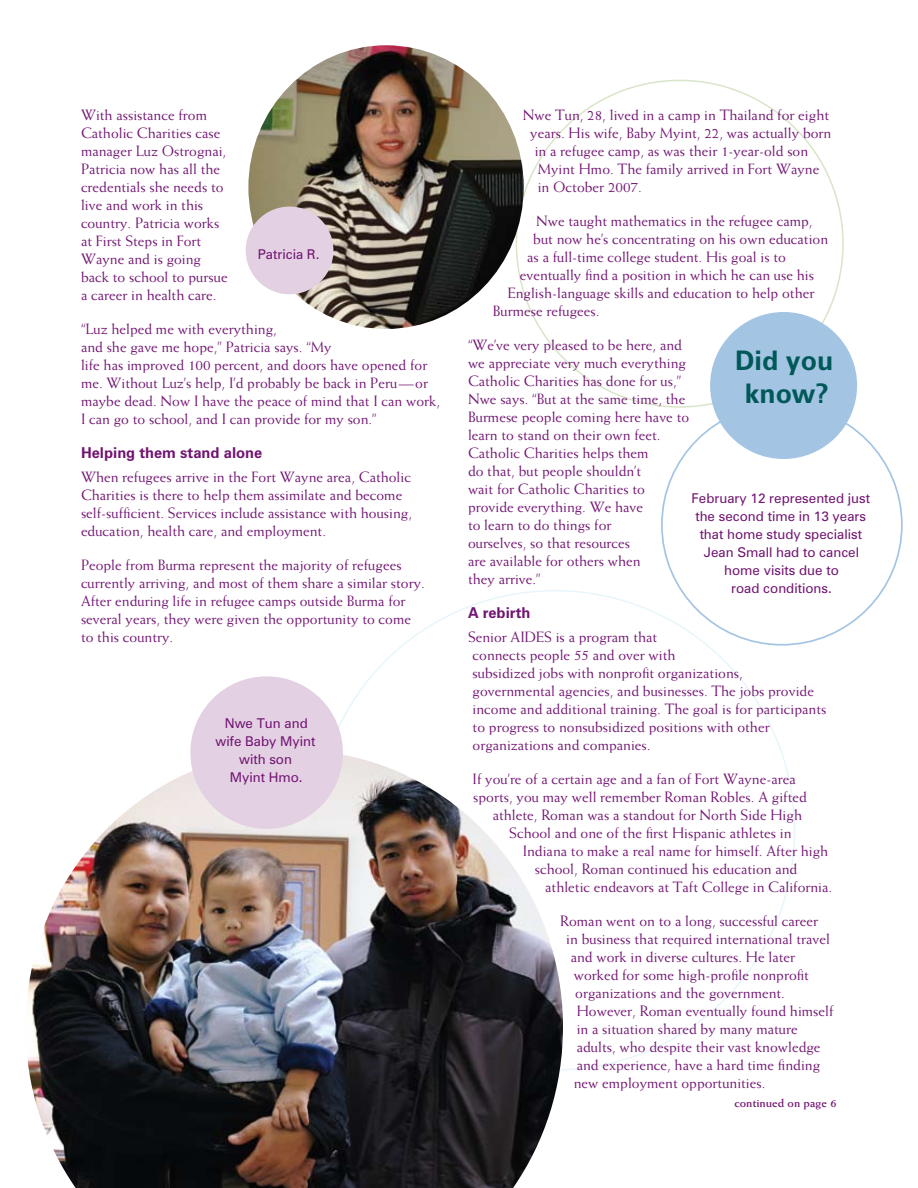
<style>
.page{position:relative;width:918px;height:1188px;background:#fff}
.page>*{position:absolute;margin:0;border:0;box-sizing:border-box;transform-origin:0 0}
.t1{font:700 27px/33px "Zurich BT";color:#005958;text-align:center}
.t2{font:15px/18px "Weiss";color:#711471}
.t3{font:700 15px "Zurich BT";color:#711471}
.t4{font:13.5px/18px "Zurich BT";color:#711471;text-align:center}
.t5{font:700 12px "Weiss";color:#711471}
</style>
<div class="page">
<img style="left:27px;top:755px;width:536px;height:433px">
<img style="left:248px;top:45px;width:276px;height:284px">
<div style="left:246px;top:207px;width:87px;height:87px;background:#e3d0e3;border-radius:50%"></div>
<div style="left:190px;top:676px;width:153px;height:153px;background:#e3d0e3;border-radius:50%"></div>
<div style="left:710px;top:312px;width:147px;height:147px;background:#a4c4e3;border-radius:50%"></div>
<p class="t2" style="left:81px;top:105px;width:148px">With assistance from<br>Catholic Charities case manager Luz Ostrognai,<br>Patricia now has all the credentials she needs to live and work in this country. Patricia works at First Steps in Fort<br>Wayne and is going back to school to pursue a career in health care.</p>
<p class="t2" style="left:81px;top:320px;width:361px">“Luz helped me with everything,<br>and she gave me hope,” Patricia says. “My<br>life has improved 100 percent, and doors have opened for me. Without Luz’s help, I’d probably be back in Peru—or maybe dead. Now I have the peace of mind that I can work, I can go to school, and I can provide for my son.”</p>
<p class="t3" style="left:81px;top:444px;width:183px">Helping them stand alone</p>
<p class="t2" style="left:81px;top:467px;width:333px">When refugees arrive in the Fort Wayne area, Catholic Charities is there to help them assimilate and become self-sufficient. Services include assistance with housing, education, health care, and employment.</p>
<p class="t2" style="left:81px;top:555px;width:345px">People from Burma represent the majority of refugees currently arriving, and most of them share a similar story.<br>After enduring life in refugee camps outside Burma for several years, they were given the opportunity to come to this country.</p>
<p class="t4" style="left:258px;top:245px;width:63px">Patricia R.</p>
<p class="t4" style="left:216px;top:714px;width:101px">Nwe Tun and wife Baby Myint with son<br>Myint Hmo.</p>
<p class="t2" style="left:523px;top:105px;width:308px">Nwe Tun, 28, lived in a camp in Thailand for eight</p>
<p class="t2" style="left:530px;top:123px;width:303px">years. His wife, Baby Myint, 22, was actually born</p>
<p class="t2" style="left:535px;top:141px;width:275px">in a refugee camp, as was their 1-year-old son</p>
<p class="t2" style="left:538px;top:159px;width:283px">Myint Hmo. The family arrived in Fort Wayne</p>
<p class="t2" style="left:538px;top:177px;width:106px">in October 2007.</p>
<p class="t2" style="left:536px;top:212px;width:278px">Nwe taught mathematics in the refugee camp,</p>
<p class="t2" style="left:533px;top:230px;width:296px">but now he’s concentrating on his own education</p>
<p class="t2" style="left:527px;top:248px;width:260px">as a full-time college student. His goal is to</p>
<p class="t2" style="left:520px;top:266px;width:296px">eventually find a position in which he can use his</p>
<p class="t2" style="left:508px;top:284px;width:308px">English-language skills and education to help other</p>
<p class="t2" style="left:493px;top:302px;width:108px">Burmese refugees.</p>
<p class="t2" style="left:468px;top:336px;width:223px">“We’ve very pleased to be here, and we appreciate very much everything<br>Catholic Charities has done for us,”<br>Nwe says. “But at the same time, the<br>Burmese people coming here have to learn to stand on their own feet.<br>Catholic Charities helps them<br>do that, but people shouldn’t<br>wait for Catholic Charities to provide everything. We have<br>to learn to do things for<br>ourselves, so that resources<br>are available for others when<br>they arrive.”</p>
<p class="t3" style="left:468px;top:604px;width:64px">A rebirth</p>
<p class="t2" style="left:473px;top:627px;width:355px;text-indent:-5px">Senior AIDES is a program that<br>connects people 55 and over with<br>subsidized jobs with nonprofit organizations, governmental agencies, and businesses. The jobs provide income and additional training. The goal is for participants to progress to nonsubsidized positions with other organizations and companies.</p>
<p class="t2" style="left:473px;top:770px;width:325px">If you’re of a certain age and a fan of Fort Wayne-area</p>
<p class="t2" style="left:473px;top:788px;width:335px">sports, you may well remember Roman Robles. A gifted</p>
<p class="t2" style="left:493px;top:806px;width:311px">athlete, Roman was a standout for North Side High</p>
<p class="t2" style="left:509px;top:824px;width:284px">School and one of the first Hispanic athletes in</p>
<p class="t2" style="left:523px;top:842px;width:307px">Indiana to make a real name for himself. After high</p>
<p class="t2" style="left:535px;top:860px;width:264px">school, Roman continued his education and</p>
<p class="t2" style="left:545px;top:878px;width:289px">athletic endeavors at Taft College in California.</p>
<p class="t2" style="left:560px;top:912px;width:260px">Roman went on to a long, successful career</p>
<p class="t2" style="left:566px;top:930px;width:265px">in business that required international travel</p>
<p class="t2" style="left:571px;top:948px;width:226px">and work in diverse cultures. He later</p>
<p class="t2" style="left:574px;top:966px;width:237px">worked for some high-profile nonprofit</p>
<p class="t2" style="left:575px;top:984px;width:211px">organizations and the government.</p>
<p class="t2" style="left:577px;top:1002px;width:258px">However, Roman eventually found himself</p>
<p class="t2" style="left:577px;top:1020px;width:223px">in a situation shared by many mature</p>
<p class="t2" style="left:577px;top:1038px;width:245px">adults, who despite their vast knowledge</p>
<p class="t2" style="left:577px;top:1056px;width:245px">and experience, have a hard time finding</p>
<p class="t2" style="left:574px;top:1074px;width:193px">new employment opportunities.</p>
<h1 class="t1" style="left:735px;top:344px;width:100px">Did you know?</h1>
<p class="t4" style="left:691px;top:489px;width:180px">February 12 represented just the second time in 13 years that home study specialist<br>Jean Small had to cancel home visits due to<br>road conditions.</p>
<p class="t5" style="left:735px;top:1096px;width:104px">continued on page 6</p>
</div>
